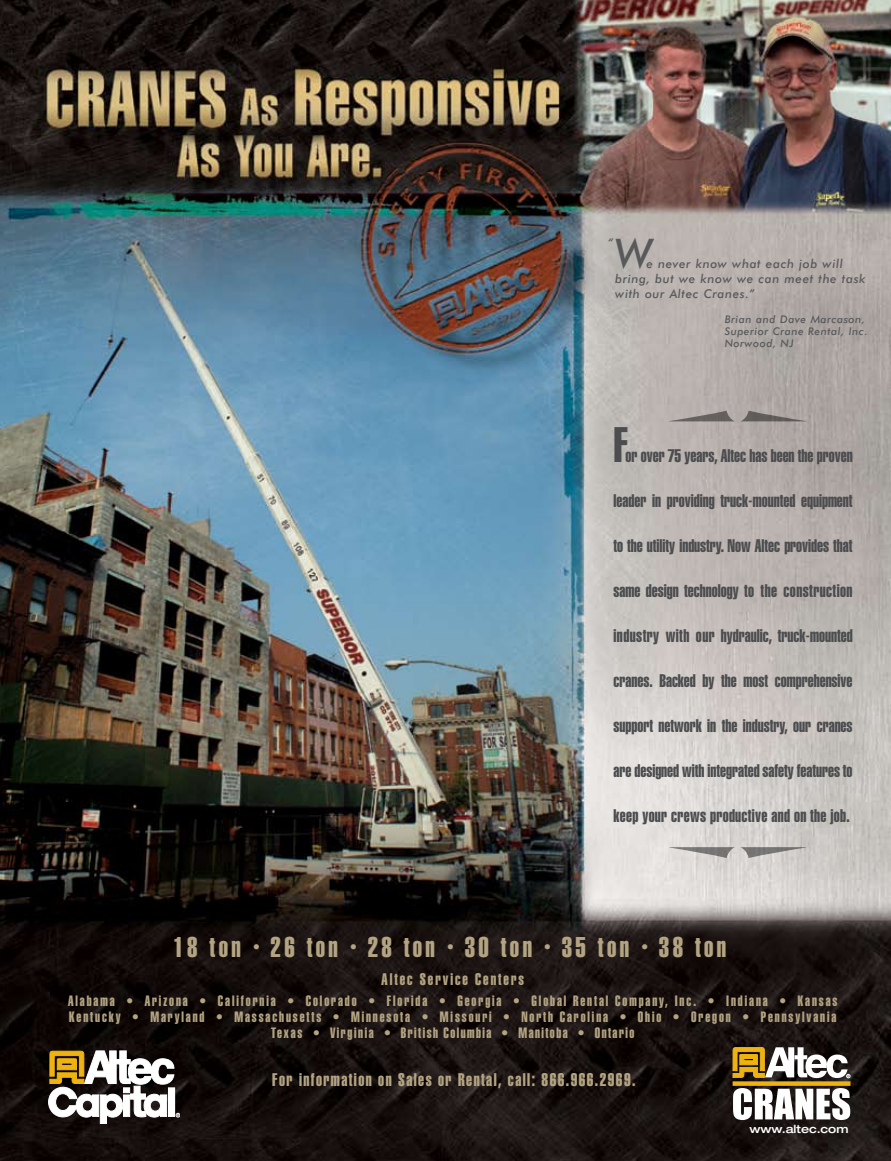
<style>
.page{position:relative;width:891px;height:1161px;background:#fff}
.page>*{position:absolute;margin:0;border:0;box-sizing:border-box;transform-origin:0 0}
.t1{font:49.05px "Helvetica Extra Compressed";color:#4c4d4f}
.t2{font:italic 500 40.8px "Futura BT";color:#58595b}
.t3{font:28.05px "Helvetica Extra Compressed";letter-spacing:.12em;color:#b3a482}
.t4{font:18px "Helvetica Extra Compressed";color:#4c4d4f}
.t5{font:18px "Helvetica Extra Compressed";letter-spacing:.08em;color:#b3a482}
.t6{font:18px "Helvetica Extra Compressed";letter-spacing:.02em;color:#4c4d4f}
.t7{font:16.5px "Helvetica Extra Compressed";letter-spacing:.12em;color:#b3a482}
.t8{font:14.7px/16.2px "Helvetica Extra Compressed";letter-spacing:.13em;color:#b3a482;text-align:center}
.t9{font:italic 500 12.15px/15.1px "Futura BT";letter-spacing:.05em;color:#58595b}
.t10{font:500 expanded 11.25px "Helvetica Neue";letter-spacing:-.005em;color:#fff}
.t11{font:italic 500 10.65px/12.1px "Futura BT";letter-spacing:.05em;color:#58595b}
</style>
<div class="page">
<img style="left:0;top:0;width:891px;height:1161px">
<svg style="left:669px;top:847px;width:137px;height:11px"></svg>
<svg style="left:669px;top:411px;width:137px;height:10px"></svg>
<svg style="left:733px;top:1047px;width:117px;height:32px"></svg>
<svg style="left:733px;top:1088px;width:117px;height:32px"></svg>
<div style="left:733px;top:1081px;width:117px;height:5px;background:#eeb211"></div>
<svg style="left:48px;top:1051px;width:132px;height:73px"></svg>
<h2 class="t2" style="left:615px;top:229px;width:39px">W</h2>
<p class="t9" style="left:608px;top:235px;width:7px">“</p>
<p class="t9" style="left:615px;top:256px;width:252px;text-indent:31px">e never know what each job will bring, but we know we can meet the task with our Altec Cranes.”</p>
<p class="t11" style="left:725px;top:313px;width:144px">Brian and Dave Marcason,<br>Superior Crane Rental, Inc.<br>Norwood, NJ</p>
<h1 class="t1" style="left:614px;top:415px;width:16px">F</h1>
<p class="t4" style="left:626px;top:444px;width:229px">or over 75 years, Altec has been the proven</p>
<p class="t4" style="left:614px;top:489px;width:241px">leader in providing truck-mounted equipment</p>
<p class="t4" style="left:614px;top:534px;width:241px">to the utility industry. Now Altec provides that</p>
<p class="t4" style="left:614px;top:579px;width:241px">same design technology to the construction</p>
<p class="t4" style="left:614px;top:624px;width:241px">industry with our hydraulic, truck-mounted</p>
<p class="t4" style="left:614px;top:669px;width:241px">cranes. Backed by the most comprehensive</p>
<p class="t4" style="left:614px;top:714px;width:241px">support network in the industry, our cranes</p>
<p class="t4" style="left:614px;top:759px;width:241px">are designed with integrated safety features to</p>
<p class="t6" style="left:614px;top:804px;width:238px">keep your crews productive and on the job.</p>
<h3 class="t3" style="left:174px;top:930px;width:554px">18 ton <sup>•</sup> 26 ton <sup>•</sup> 28 ton <sup>•</sup> 30 ton <sup>•</sup> 35 ton <sup>•</sup> 38 ton</h3>
<p class="t7" style="left:382px;top:969px;width:144px">Altec Service Centers</p>
<p class="t8" style="left:68px;top:993px;width:771px">Alabama • Arizona • California • Colorado • Florida • Georgia • Global Rental Company, Inc. • Indiana • Kansas<br>Kentucky • Maryland • Massachusetts • Minnesota • Missouri • North Carolina • Ohio • Oregon • Pennsylvania<br>Texas • Virginia • British Columbia • Manitoba • Ontario</p>
<p class="t5" style="left:272px;top:1069px;width:365px">For information on Sales or Rental, call: 866.966.2969.</p>
<p class="t10" style="left:750px;top:1122px;width:100px">www.altec.com</p>
</div>
